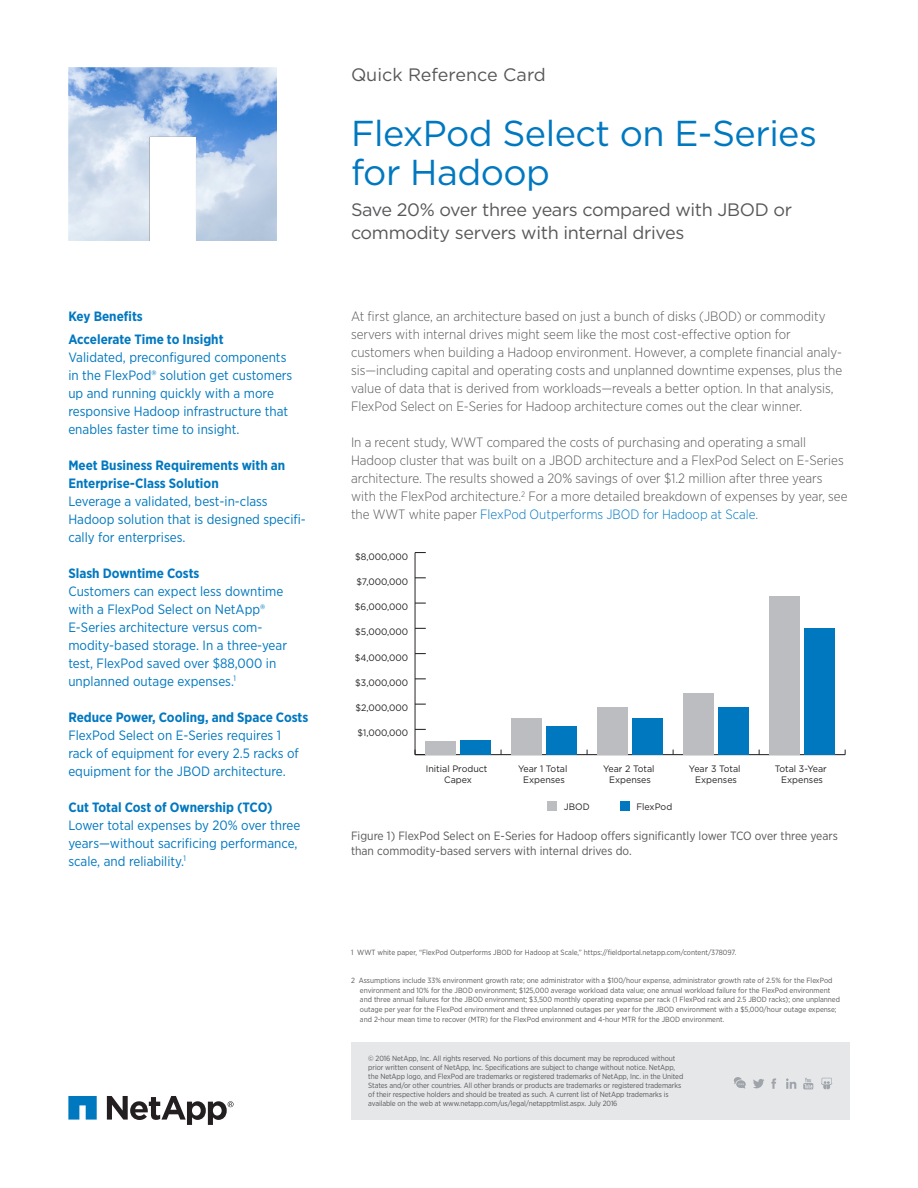
<style>
.page{position:relative;width:918px;height:1188px;background:#fff}
.page>*{position:absolute;margin:0;border:0;box-sizing:border-box;transform-origin:0 0}
.t1{font:36px/39px "Gotham";letter-spacing:-.015em;color:#0078c0}
.Subtitle{font:18px/22.5px "Gotham";letter-spacing:-.02em;color:#57585a}
.Eyebrow{font:18px "Gotham";color:#57585a}
.Body{font:300 13.5px/18px "Gotham Narrow";color:#57585a}
.Benefits_Body{font:13.5px/18px "Gotham Narrow";color:#0078c0}
.Benefits_Head_L2{font:700 13.5px/18px "Gotham Narrow";color:#0078c0}
.Benefits_Head_L1{font:700 13.5px "Gotham Narrow";color:#0078c0}
.Figure_Caption{font:12px/15px "Gotham Narrow";color:#57585a}
.t2{font:9.3px/11.2px "Gotham";color:#231f20;text-align:center;scale:.95 1}
.Footnote{font:7.5px/9.8px "Gotham Narrow";color:#57585a}
.Copyright{font:7.5px/9px "Gotham Narrow";letter-spacing:-.01em;color:#57585a}
.s1{color:#0078c0}
</style>
<div class="page">
<div style="left:351px;top:1042px;width:499px;height:78px;background:#e6e7e9"></div>
<svg style="left:803px;top:1078px;width:10px;height:11px"></svg>
<svg style="left:771px;top:1078px;width:5px;height:11px"></svg>
<svg style="left:786px;top:1078px;width:10px;height:11px"></svg>
<svg style="left:753px;top:1079px;width:11px;height:9px"></svg>
<svg style="left:821px;top:1078px;width:12px;height:12px"></svg>
<svg style="left:734px;top:1077px;width:12px;height:12px"></svg>
<img style="left:68px;top:68px;width:208px;height:172px">
<svg style="left:68px;top:1096px;width:29px;height:24px"></svg>
<svg style="left:107px;top:1096px;width:127px;height:29px"></svg>
<hr style="left:415px;top:754px;width:430px;height:1px;background:#231f20">
<hr style="left:415px;top:553px;width:1px;height:202px;background:#231f20">
<div style="left:460px;top:740px;width:31px;height:15px;background:#0078c0"></div>
<div style="left:546px;top:726px;width:31px;height:29px;background:#0078c0"></div>
<div style="left:632px;top:718px;width:31px;height:37px;background:#0078c0"></div>
<div style="left:718px;top:708px;width:31px;height:47px;background:#0078c0"></div>
<div style="left:804px;top:628px;width:31px;height:127px;background:#0078c0"></div>
<div style="left:425px;top:741px;width:31px;height:14px;background:#bcbdc0"></div>
<div style="left:511px;top:718px;width:31px;height:37px;background:#bcbdc0"></div>
<div style="left:597px;top:707px;width:31px;height:48px;background:#bcbdc0"></div>
<div style="left:683px;top:693px;width:31px;height:62px;background:#bcbdc0"></div>
<div style="left:769px;top:596px;width:31px;height:159px;background:#bcbdc0"></div>
<div style="left:548px;top:801px;width:9px;height:10px;background:#bcbdc0"></div>
<div style="left:620px;top:801px;width:10px;height:10px;background:#0078c0"></div>
<p class="Benefits_Head_L1" style="left:68px;top:308px;width:76px">Key Benefits</p>
<p class="Benefits_Head_L2" style="left:68px;top:330px;width:157px">Accelerate Time to Insight</p>
<p class="Benefits_Body" style="left:68px;top:348px;width:226px">Validated, preconfigured components in the FlexPod® solution get customers up and running quickly with a more responsive Hadoop infrastructure that enables faster time to insight.</p>
<p class="Benefits_Head_L2" style="left:68px;top:456px;width:218px">Meet Business Requirements with an<br>Enterprise-Class Solution</p>
<p class="Benefits_Body" style="left:68px;top:492px;width:239px">Leverage a validated, best-in-class<br>Hadoop solution that is designed specifi&shy;cally for enterprises.</p>
<p class="Benefits_Head_L2" style="left:68px;top:564px;width:133px">Slash Downtime Costs</p>
<p class="Benefits_Body" style="left:68px;top:582px;width:220px">Customers can expect less downtime with a FlexPod Select on NetApp® E-Series architecture versus com&shy;modity-based storage. In a three-year test, FlexPod saved over $88,000 in unplanned outage expenses.<sup>1</sup></p>
<p class="Benefits_Head_L2" style="left:68px;top:708px;width:242px">Reduce Power, Cooling, and Space Costs</p>
<p class="Benefits_Body" style="left:68px;top:726px;width:232px">FlexPod Select on E-Series requires 1 rack of equipment for every 2.5 racks of equipment for the JBOD architecture.</p>
<p class="Benefits_Head_L2" style="left:68px;top:798px;width:206px">Cut Total Cost of Ownership (TCO)</p>
<p class="Benefits_Body" style="left:68px;top:816px;width:233px">Lower total expenses by 20% over three years—without sacrificing performance, scale, and reliability.<sup>1</sup></p>
<p class="Eyebrow" style="left:351px;top:63px;width:196px">Quick Reference Card</p>
<p class="t1" style="left:351px;top:113px;width:468px">FlexPod Select on E-Series for Hadoop</p>
<p class="Subtitle" style="left:351px;top:198px;width:443px">Save 20% over three years compared with JBOD or commodity servers with internal drives</p>
<p class="Body" style="left:351px;top:307px;width:493px">At first glance, an architecture based on just a bunch of disks (JBOD) or commodity servers with internal drives might seem like the most cost-effective option for customers when building a Hadoop environment. However, a complete financial analy&shy;sis—including capital and operating costs and unplanned downtime expenses, plus the value of data that is derived from workloads—reveals a better option. In that analysis, FlexPod Select on E-Series for Hadoop architecture comes out the clear winner.</p>
<p class="Body" style="left:351px;top:433px;width:498px">In a recent study, WWT compared the costs of purchasing and operating a small Hadoop cluster that was built on a JBOD architecture and a FlexPod Select on E-Series architecture. The results showed a 20% savings of over $1.2 million after three years with the FlexPod architecture.<sup>2</sup> For a more detailed breakdown of expenses by year, see the WWT white paper <span class="s1">FlexPod Outperforms JBOD for Hadoop at Scale</span>.</p>
<p class="t2" style="left:355px;top:551px;width:58px">$8,000,000</p>
<p class="t2" style="left:356px;top:576px;width:56px">$7,000,000</p>
<p class="t2" style="left:355px;top:601px;width:58px">$6,000,000</p>
<p class="t2" style="left:355px;top:626px;width:57px">$5,000,000</p>
<p class="t2" style="left:355px;top:652px;width:58px">$4,000,000</p>
<p class="t2" style="left:355px;top:677px;width:57px">$3,000,000</p>
<p class="t2" style="left:355px;top:702px;width:57px">$2,000,000</p>
<p class="t2" style="left:358px;top:727px;width:55px">$1,000,000</p>
<p class="t2" style="left:426px;top:763px;width:66px">Initial Product<br>Capex</p>
<p class="t2" style="left:518px;top:763px;width:53px">Year 1 Total<br>Expenses</p>
<p class="t2" style="left:603px;top:763px;width:56px">Year 2 Total<br>Expenses</p>
<p class="t2" style="left:689px;top:763px;width:56px">Year 3 Total<br>Expenses</p>
<p class="t2" style="left:775px;top:763px;width:56px">Total 3-Year<br>Expenses</p>
<p class="t2" style="left:564px;top:801px;width:29px">JBOD</p>
<p class="t2" style="left:636px;top:801px;width:39px">FlexPod</p>
<p class="Figure_Caption" style="left:351px;top:828px;width:488px">Figure 1) FlexPod Select on E-Series for Hadoop offers significantly lower TCO over three years than commodity-based servers with internal drives do.</p>
<p class="Footnote" style="left:351px;top:947px;width:387px">1 WWT white paper, “FlexPod Outperforms JBOD for Hadoop at Scale,” https://fieldportal.netapp.com/content/378097.</p>
<p class="Footnote" style="left:360px;top:975px;width:482px;text-indent:-9px">2 Assumptions include 33% environment growth rate; one administrator with a $100/hour expense, administrator growth rate of 2.5% for the FlexPod environment and 10% for the JBOD environment; $125,000 average workload data value; one annual workload failure for the FlexPod environment and three annual failures for the JBOD environment; $3,500 monthly operating expense per rack (1 FlexPod rack and 2.5 JBOD racks); one unplanned outage per year for the FlexPod environment and three unplanned outages per year for the JBOD environment with a $5,000/hour outage expense; and 2-hour mean time to recover (MTR) for the FlexPod environment and 4-hour MTR for the JBOD environment.</p>
<p class="Copyright" style="left:368px;top:1054px;width:317px">© 2016 NetApp, Inc. All rights reserved. No portions of this document may be reproduced without prior written consent of NetApp, Inc. Specifications are subject to change without notice. NetApp, the NetApp logo, and FlexPod are trademarks or registered trademarks of NetApp, Inc. in the United States and/or other countries. All other brands or products are trademarks or registered trademarks of their respective holders and should be treated as such. A current list of NetApp trademarks is available on the web at www.netapp.com/us/legal/netapptmlist.aspx. July 2016</p>
</div>
